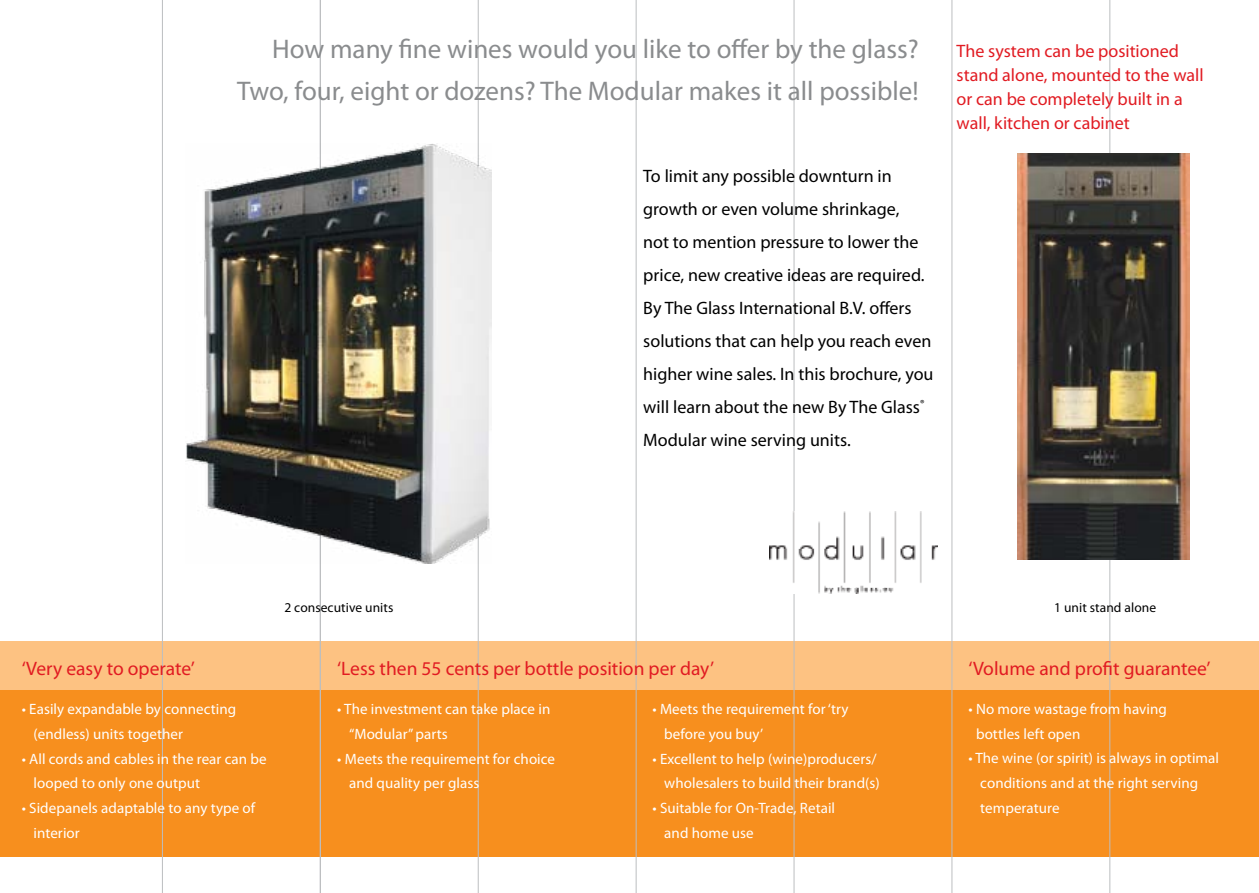
<style>
.page{position:relative;width:1259px;height:893px;background:#fff}
.page>*{position:absolute;margin:0;border:0;box-sizing:border-box;transform-origin:0 0}
.t1{font:27px/42px "Myriad Pro";color:#8a8c8e;text-align:right}
.t2{font:19.5px "Myriad Pro";color:#e11b22}
.t3{font:18px/33px "Myriad Pro";color:#000}
.t4{font:18px/24px "Myriad Pro";color:#e11b22}
.t5{font:15px/24.8px "Myriad Pro";letter-spacing:.005em;color:#fff}
.t6{font:13.5px "Myriad Pro";letter-spacing:.005em;color:#000}
</style>
<div class="page">
<div style="left:0;top:641px;width:1259px;height:216px;background:#fdc282"></div>
<div style="left:0;top:690px;width:1259px;height:167px;background:#f78f1e"></div>
<hr style="left:162px;top:0;width:1px;height:893px;background:#bcbec0">
<hr style="left:320px;top:0;width:1px;height:893px;background:#bcbec0">
<hr style="left:636px;top:0;width:1px;height:893px;background:#bcbec0">
<hr style="left:794px;top:0;width:1px;height:893px;background:#bcbec0">
<hr style="left:951px;top:0;width:1px;height:893px;background:#bcbec0">
<hr style="left:1109px;top:0;width:1px;height:893px;background:#bcbec0">
<img style="left:769px;top:512px;width:168px;height:81px">
<img style="left:1017px;top:153px;width:172px;height:407px">
<hr style="left:478px;top:0;width:1px;height:893px;background:#bcbec0">
<img style="left:186px;top:143px;width:305px;height:420px">
<h1 class="t1" style="left:237px;top:27px;width:683px">How many fine wines would you like to offer by the glass?<br>Two, four, eight or dozens? The Modular makes it all possible!</h1>
<p class="t4" style="left:956px;top:39px;width:249px">The system can be positioned stand alone, mounted to the wall or can be completely built in a wall, kitchen or cabinet</p>
<p class="t3" style="left:643px;top:159px;width:292px">To limit any possible downturn in growth or even volume shrinkage,<br>not to mention pressure to lower the price, new creative ideas are required.<br>By The Glass International B.V. offers solutions that can help you reach even higher wine sales. In this brochure, you will learn about the new By The Glass<sup>® </sup>Modular wine serving units.</p>
<p class="t6" style="left:284px;top:599px;width:110px">2 consecutive units</p>
<p class="t6" style="left:1054px;top:599px;width:104px">1 unit stand alone</p>
<h2 class="t2" style="left:22px;top:656px;width:174px">‘Very easy to operate’</h2>
<h2 class="t2" style="left:968px;top:656px;width:244px">‘Volume and profit guarantee’</h2>
<p class="t5" style="left:34px;top:696px;width:204px;text-indent:-12px">• Easily expandable by connecting (endless) units together</p>
<p class="t5" style="left:34px;top:746px;width:235px;text-indent:-12px">• All cords and cables in the rear can be looped to only one output</p>
<p class="t5" style="left:34px;top:795px;width:223px;text-indent:-12px">• Sidepanels adaptable to any type of interior</p>
<h2 class="t2" style="left:337px;top:656px;width:378px">‘Less then 55 cents per bottle position per day’</h2>
<p class="t5" style="left:976px;top:696px;width:192px;text-indent:-8px">• No more wastage from having bottles left open</p>
<p class="t5" style="left:980px;top:746px;width:240px;text-indent:-12px">• The wine (or spirit) is always in optimal conditions and at the right serving temperature</p>
<p class="t5" style="left:664px;top:696px;width:186px;text-indent:-12px">• Meets the requirement for ‘try before you buy’</p>
<p class="t5" style="left:652px;top:746px;width:229px;text-align:right">• Excellent to help (wine)producers/ wholesalers to build their brand(s)</p>
<p class="t5" style="left:664px;top:795px;width:172px;text-indent:-12px">• Suitable for On-Trade, Retail and home use</p>
<p class="t5" style="left:349px;top:696px;width:203px;text-indent:-12px">• The investment can take place in “Modular” parts</p>
<p class="t5" style="left:349px;top:746px;width:207px;text-indent:-12px">• Meets the requirement for choice and quality per glass</p>
</div>
